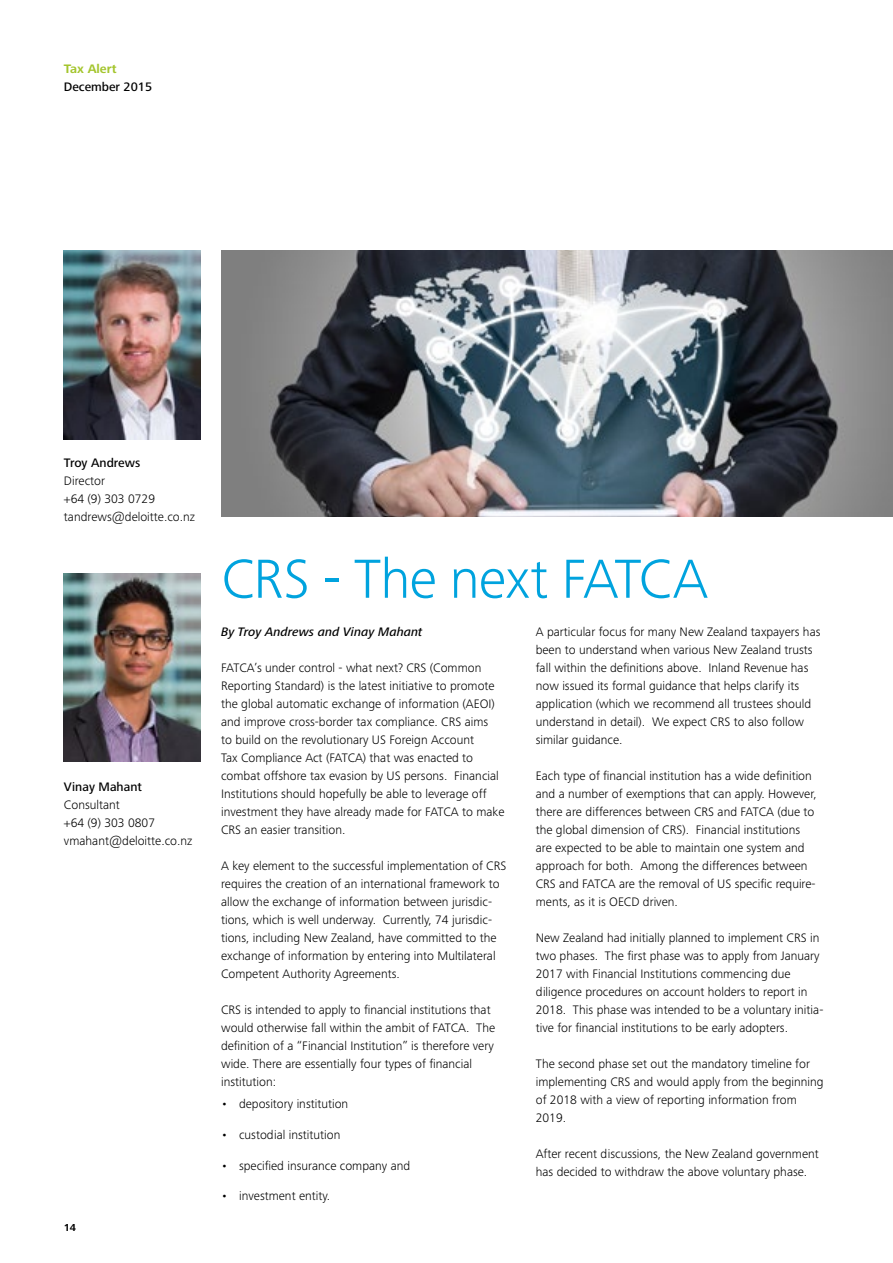
<style>
.page{position:relative;width:893px;height:1263px;background:#fff}
.page>*{position:absolute;margin:0;border:0;box-sizing:border-box;transform-origin:0 0}
.t1{font:300 57px "Frutiger Next Pro";letter-spacing:-.02em;color:#00a3de}
.t2{font:300 12.75px/18px "Frutiger Next Pro";color:#000}
.t3{font:500 12.75px "Frutiger Next Pro";color:#000}
.t4{font:italic 500 12.75px "Frutiger Next Pro";color:#000}
.t5{font:700 12.75px "Frutiger Next Pro";color:#a4c52d}
.t6{font:700 10.5px "Frutiger Next Pro";color:#000}
</style>
<div class="page">
<img style="left:64px;top:251px;width:136px;height:188px">
<img style="left:64px;top:573px;width:136px;height:188px">
<img style="left:221px;top:251px;width:672px;height:266px">
<p class="t5" style="left:64px;top:61px;width:54px">Tax Alert</p>
<p class="t3" style="left:64px;top:79px;width:90px">December 2015</p>
<p class="t3" style="left:64px;top:455px;width:78px">Troy Andrews</p>
<p class="t2" style="left:64px;top:471px;width:133px">Director<br>+64 (9) 303 0729 tandrews@deloitte.co.nz</p>
<p class="t3" style="left:64px;top:779px;width:79px">Vinay Mahant</p>
<p class="t2" style="left:64px;top:795px;width:130px">Consultant<br>+64 (9) 303 0807 vmahant@deloitte.co.nz</p>
<p class="t6" style="left:64px;top:1221px;width:14px">14</p>
<h1 class="t1" style="left:221px;top:546px;width:488px">CRS - The next FATCA</h1>
<p class="t4" style="left:221px;top:624px;width:203px">By Troy Andrews and Vinay Mahant</p>
<p class="t2" style="left:221px;top:658px;width:285px">FATCA’s under control - what next? CRS (Common Reporting Standard) is the latest initiative to promote the global automatic exchange of information (AEOI) and improve cross-border tax compliance. CRS aims<br>to build on the revolutionary US Foreign Account<br>Tax Compliance Act (FATCA) that was enacted to combat offshore tax evasion by US persons. Financial Institutions should hopefully be able to leverage off investment they have already made for FATCA to make CRS an easier transition.</p>
<p class="t2" style="left:221px;top:857px;width:287px">A key element to the successful implementation of CRS requires the creation of an international framework to allow the exchange of information between jurisdic&shy;tions, which is well underway. Currently, 74 jurisdic&shy;tions, including New Zealand, have committed to the exchange of information by entering into Multilateral Competent Authority Agreements.</p>
<p class="t2" style="left:221px;top:1001px;width:276px">CRS is intended to apply to financial institutions that would otherwise fall within the ambit of FATCA. The definition of a “Financial Institution” is therefore very wide. There are essentially four types of financial institution:</p>
<p class="t2" style="left:221px;top:1095px;width:129px">• depository institution</p>
<p class="t2" style="left:221px;top:1126px;width:121px">• custodial institution</p>
<p class="t2" style="left:221px;top:1156px;width:191px">• specified insurance company and</p>
<p class="t2" style="left:221px;top:1187px;width:111px">• investment entity.</p>
<p class="t2" style="left:536px;top:623px;width:286px">A particular focus for many New Zealand taxpayers has been to understand when various New Zealand trusts fall within the definitions above. Inland Revenue has now issued its formal guidance that helps clarify its application (which we recommend all trustees should understand in detail). We expect CRS to also follow similar guidance.</p>
<p class="t2" style="left:536px;top:767px;width:282px">Each type of financial institution has a wide definition and a number of exemptions that can apply. However, there are differences between CRS and FATCA (due to the global dimension of CRS). Financial institutions are expected to be able to maintain one system and approach for both. Among the differences between CRS and FATCA are the removal of US specific require&shy;ments, as it is OECD driven.</p>
<p class="t2" style="left:536px;top:929px;width:289px">New Zealand had initially planned to implement CRS in two phases. The first phase was to apply from January 2017 with Financial Institutions commencing due diligence procedures on account holders to report in 2018. This phase was intended to be a voluntary initia&shy;tive for financial institutions to be early adopters.</p>
<p class="t2" style="left:536px;top:1055px;width:289px">The second phase set out the mandatory timeline for implementing CRS and would apply from the beginning of 2018 with a view of reporting information from 2019.</p>
<p class="t2" style="left:536px;top:1145px;width:285px">After recent discussions, the New Zealand government has decided to withdraw the above voluntary phase.</p>
</div>
